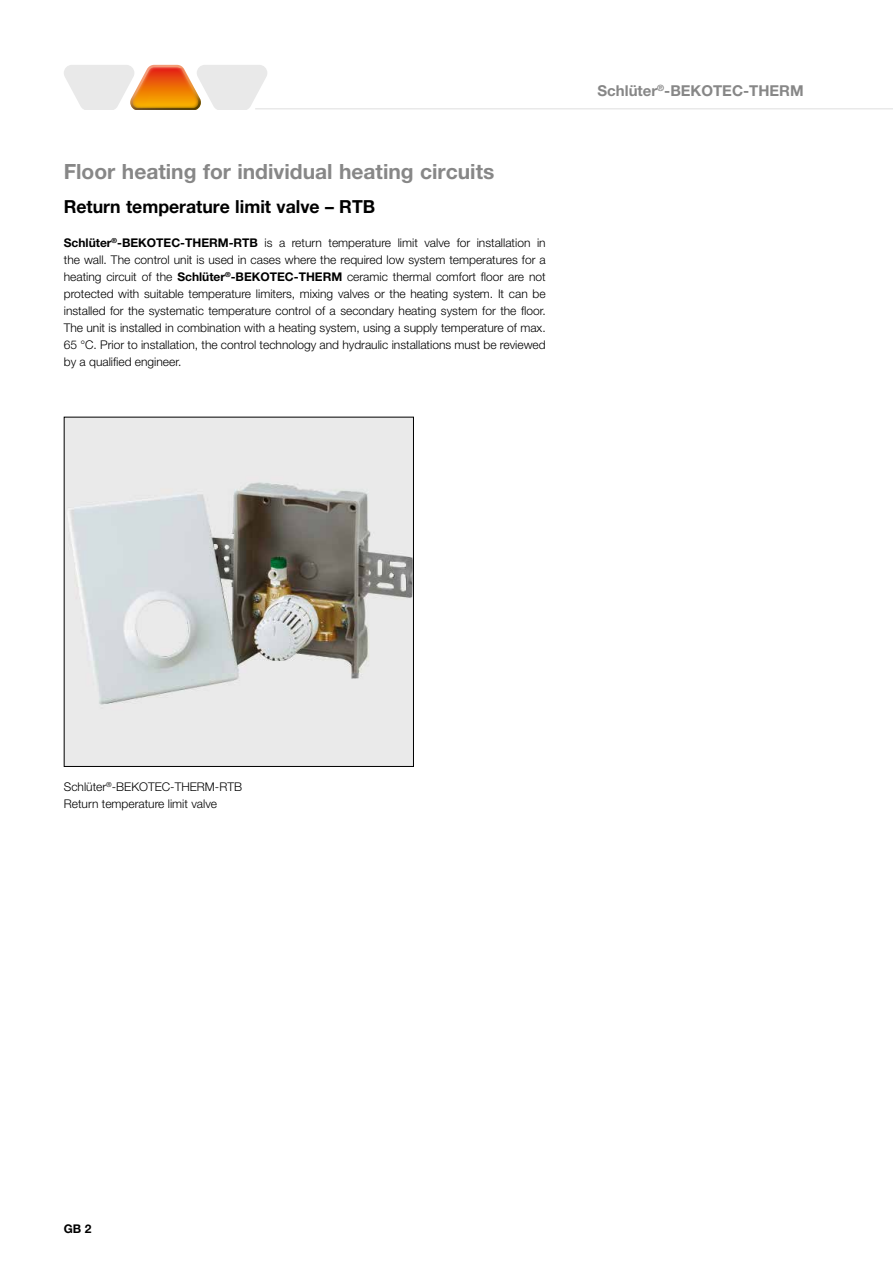
<style>
.page{position:relative;width:893px;height:1263px;background:#fff}
.page>*{position:absolute;margin:0;border:0;box-sizing:border-box;transform-origin:0 0}
.t1{font:700 21px "Helvetica Neue LT Pro";color:#878787}
.t2{font:700 18px "Helvetica Neue LT Pro";color:#000}
.t3{font:700 15px "Helvetica Neue LT Pro";color:#878787}
.t4{font:300 12px/17px "Helvetica Neue LT Pro";color:#000;text-align:justify}
.t5{font:700 12px "Helvetica Neue LT Pro";color:#000}
.s1{font-weight:700}
</style>
<div class="page">
<hr style="left:255px;top:108px;width:638px;height:1px;background:#e9e9e9">
<svg style="left:64px;top:65px;width:203px;height:45px"></svg>
<img style="left:66px;top:419px;width:346px;height:346px">
<div style="left:64px;top:417px;width:350px;height:350px;border:1px solid #000"></div>
<h1 class="t1" style="left:64px;top:158px;width:432px">Floor heating for individual heating circuits</h1>
<h2 class="t2" style="left:64px;top:195px;width:313px">Return temperature limit valve – RTB</h2>
<p class="t4" style="left:64px;top:234px;width:483px"><span class="s1">Schlüter</span><sup>®</sup><span class="s1">-BEKOTEC-THERM-RTB</span> is a return temperature limit valve for installation in the wall. The control unit is used in cases where the required low system temperatures for a heating circuit of the <span class="s1">Schlüter</span><sup>®</sup><span class="s1">-BEKOTEC-THERM</span> ceramic thermal comfort floor are not protected with suitable temperature limiters, mixing valves or the heating system. It can be installed for the systematic temperature control of a secondary heating system for the floor.<br>The unit is installed in combination with a heating system, using a supply temperature of max.<br>65 °C. Prior to installation, the control technology and hydraulic installations must be reviewed by a qualified engineer.</p>
<p class="t3" style="left:598px;top:81px;width:208px">Schlüter<sup>®</sup>-BEKOTEC-THERM</p>
<p class="t4" style="left:64px;top:778px;width:180px">Schlüter<sup>®</sup>-BEKOTEC-THERM-RTB<br>Return temperature limit valve</p>
<p class="t5" style="left:64px;top:1221px;width:29px">GB 2</p>
</div>
